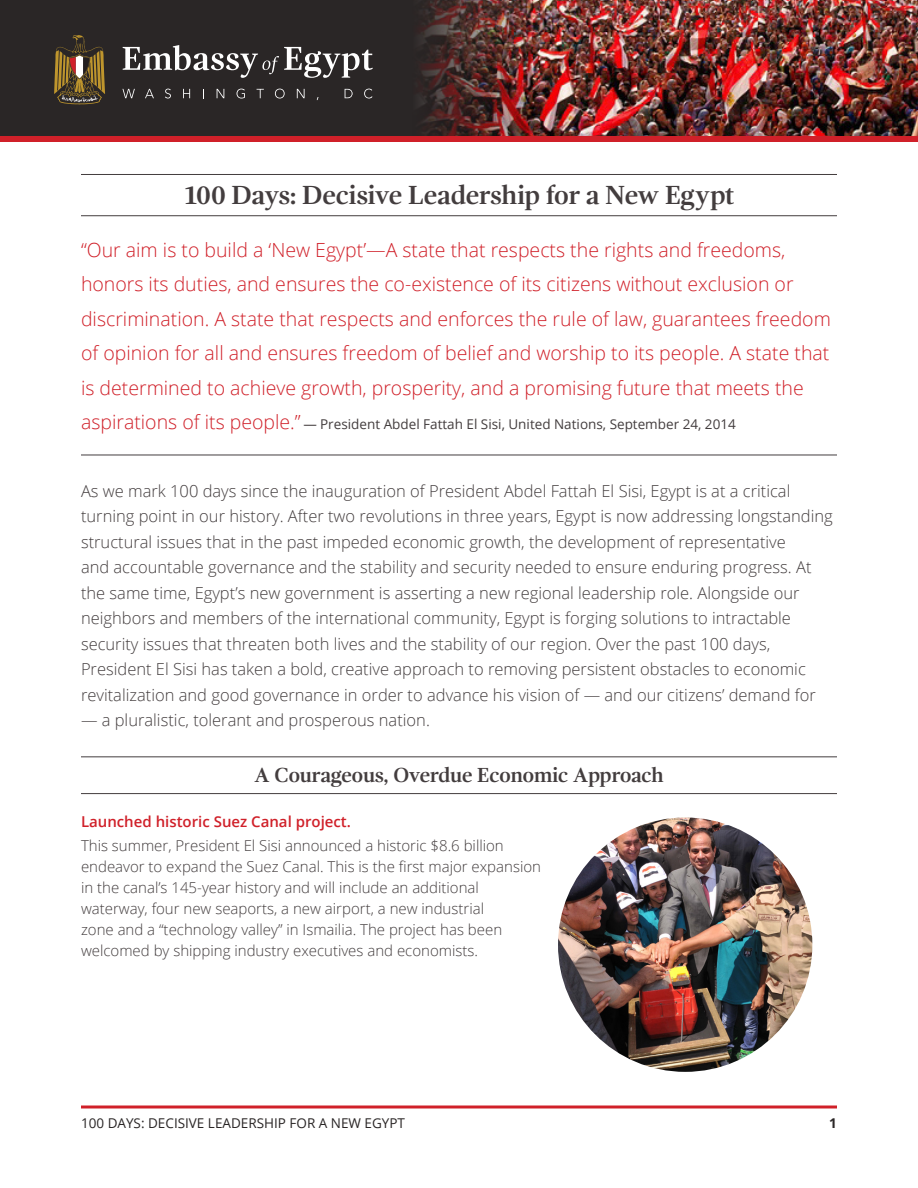
<style>
.page{position:relative;width:918px;height:1188px;background:#fff}
.page>*{position:absolute;margin:0;border:0;box-sizing:border-box;transform-origin:0 0}
.TXT__Body__2_Column{font:700 27px "Gandhi Serif";letter-spacing:-.03em;color:#433d3e}
.TXT__Body__2_Column-2{font:700 21px "Gandhi Serif";letter-spacing:-.03em;color:#433d3e}
.TXT__Intro__Copy{font:300 19.5px/34.5px "Open Sans";color:#d02029}
.TXT__Intro__Copy-2{font:300 16.5px/25.5px "Open Sans";color:#433d3e}
.TXT__Body__2_Column-3{font:300 15px/21px "Open Sans";color:#433d3e}
.TXT__2_Column_Subhea{font:600 15px "Open Sans";color:#d02029}
.TXT__Intro__Copy-3{font:13.5px "Open Sans";color:#433d3e}
.t1{font:13.5px "Open Sans";color:#2a2626}
.t2{font:700 13.5px "Open Sans";color:#2a2626}
.s1{font-weight:300;font-size:19.5px;color:#d02029}
</style>
<div class="page">
<hr style="left:81px;top:1106px;width:756px;height:2px;background:#d02029">
<div style="left:0;top:0;width:306px;height:137px;background:#2a2626"></div>
<img style="left:561px;top:0;width:357px;height:136px">
<img style="left:241px;top:0;width:320px;height:136px">
<div style="left:0;top:136px;width:918px;height:6px;background:#d02029"></div>
<svg style="left:123px;top:45px;width:250px;height:33px"></svg>
<svg style="left:122px;top:89px;width:13px;height:9px"></svg>
<svg style="left:145px;top:89px;width:9px;height:9px"></svg>
<svg style="left:165px;top:89px;width:6px;height:9px"></svg>
<svg style="left:183px;top:89px;width:7px;height:9px"></svg>
<svg style="left:217px;top:89px;width:7px;height:9px"></svg>
<svg style="left:237px;top:89px;width:8px;height:9px"></svg>
<svg style="left:257px;top:89px;width:7px;height:9px"></svg>
<svg style="left:275px;top:89px;width:10px;height:9px"></svg>
<svg style="left:297px;top:89px;width:8px;height:9px"></svg>
<svg style="left:345px;top:89px;width:8px;height:9px"></svg>
<svg style="left:364px;top:89px;width:9px;height:9px"></svg>
<svg style="left:54px;top:35px;width:51px;height:69px"></svg>
<hr style="left:81px;top:215px;width:756px;height:1px;background:#433d3e">
<hr style="left:81px;top:174px;width:756px;height:1px;background:#433d3e">
<hr style="left:81px;top:455px;width:756px;height:1px;background:#433d3e">
<hr style="left:81px;top:793px;width:756px;height:1px;background:#433d3e">
<hr style="left:81px;top:756px;width:756px;height:1px;background:#433d3e">
<img style="left:558px;top:818px;width:254px;height:254px;border-radius:127px">
<p class="TXT__Body__2_Column" style="left:183px;top:180px;width:553px">100 Days: Decisive Leadership for a New Egypt</p>
<p class="TXT__Intro__Copy" style="left:81px;top:232px;width:751px">“Our aim is to build a ‘New Egypt’—A state that respects the rights and freedoms, honors its duties, and ensures the co-existence of its citizens without exclusion or discrimination. A state that respects and enforces the rule of law, guarantees freedom of opinion for all and ensures freedom of belief and worship to its people. A state that is determined to achieve growth, prosperity, and a promising future that meets the</p>
<p class="TXT__Intro__Copy-3" style="left:81px;top:415px;width:656px"><span class="s1">aspirations of its people.”</span> — President Abdel Fattah El Sisi, United Nations, September 24, 2014</p>
<p class="TXT__Intro__Copy-2" style="left:81px;top:477px;width:753px">As we mark 100 days since the inauguration of President Abdel Fattah El Sisi, Egypt is at a critical turning point in our history. After two revolutions in three years, Egypt is now addressing longstanding structural issues that in the past impeded economic growth, the development of representative<br>and accountable governance and the stability and security needed to ensure enduring progress. At the same time, Egypt’s new government is asserting a new regional leadership role. Alongside our neighbors and members of the international community, Egypt is forging solutions to intractable security issues that threaten both lives and the stability of our region. Over the past 100 days, President El Sisi has taken a bold, creative approach to removing persistent obstacles to economic revitalization and good governance in order to advance his vision of — and our citizens’ demand for</p>
<p class="TXT__Intro__Copy-2" style="left:81px;top:707px;width:350px">— a pluralistic, tolerant and prosperous nation.</p>
<p class="TXT__Body__2_Column-2" style="left:254px;top:763px;width:411px">A Courageous, Overdue Economic Approach</p>
<p class="TXT__2_Column_Subhea" style="left:81px;top:811px;width:272px">Launched historic Suez Canal project.</p>
<p class="TXT__Body__2_Column-3" style="left:81px;top:835px;width:462px">This summer, President El Sisi announced a historic $8.6 billion endeavor to expand the Suez Canal. This is the first major expansion in the canal’s 145-year history and will include an additional waterway, four new seaports, a new airport, a new industrial<br>zone and a “technology valley” in Ismailia. The project has been welcomed by shipping industry executives and economists.</p>
<p class="t1" style="left:81px;top:1113px;width:326px">100 DAYS: DECISIVE LEADERSHIP FOR A NEW EGYPT</p>
<p class="t2" style="left:829px;top:1113px;width:9px">1</p>
</div>
